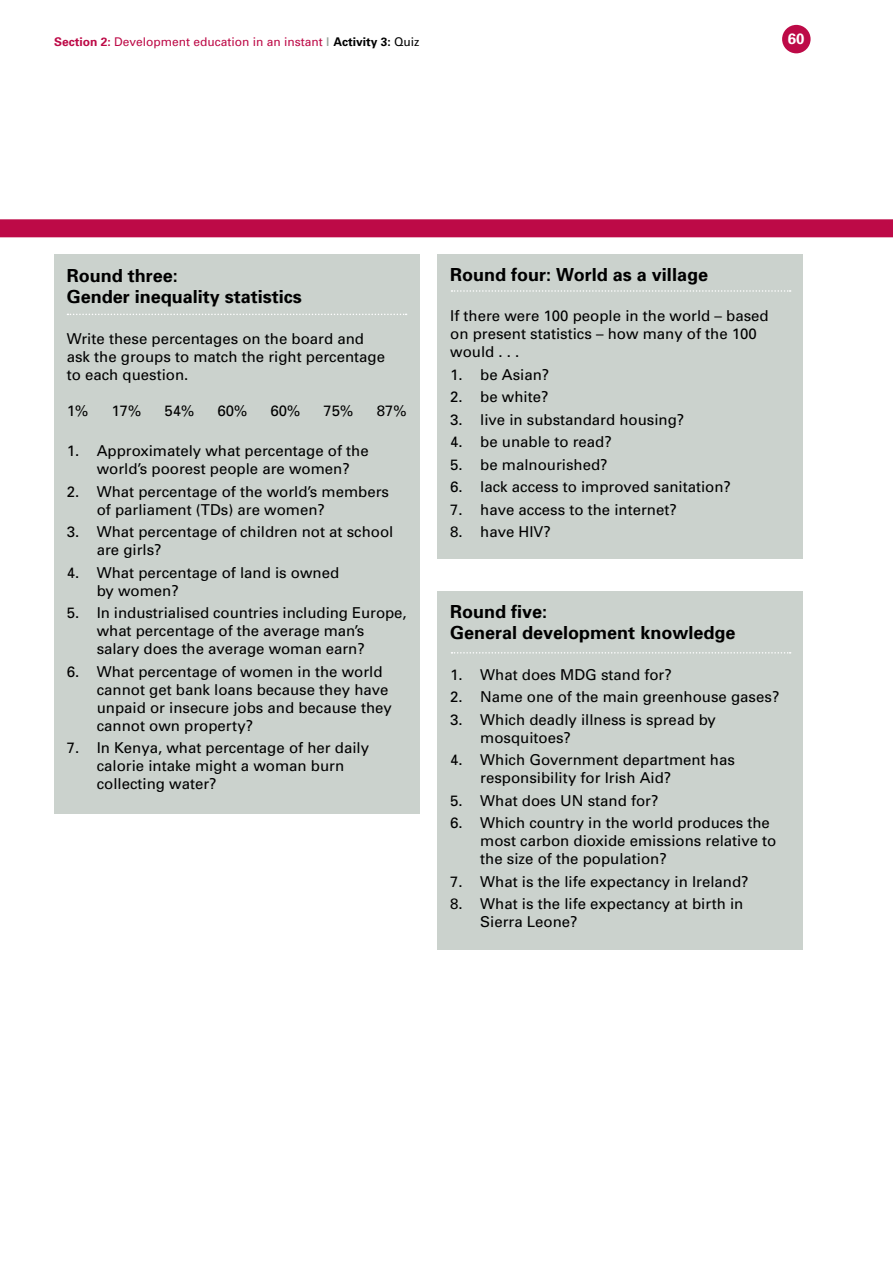
<style>
.page{position:relative;width:893px;height:1263px;background:#fff}
.page>*{position:absolute;margin:0;border:0;box-sizing:border-box;transform-origin:0 0}
.t1{font:700 18px/21.6px "Univers";color:#000}
.t2{font:15px/18px "Univers";color:#000}
.t3{font:700 15px "Univers";color:#fff}
.t4{font:12px "Univers";color:#bd0a47}
.s1{font-weight:700}
.s2{font-weight:900;color:#99a49c}
.s3{font-weight:700;color:#000}
.s4{color:#000}
</style>
<div class="page">
<div style="left:782px;top:25px;width:29px;height:28px;background:#bd0a47;border-radius:50%"></div>
<div style="left:0;top:219px;width:893px;height:18px;background:#bd0a47"></div>
<div style="left:54px;top:254px;width:365px;height:560px;background:#cbd2cd"></div>
<svg style="left:67px;top:314px;width:340px;height:1px"></svg>
<div style="left:437px;top:254px;width:366px;height:305px;background:#cbd2cd"></div>
<svg style="left:451px;top:290px;width:340px;height:2px"></svg>
<div style="left:437px;top:591px;width:366px;height:359px;background:#cbd2cd"></div>
<svg style="left:451px;top:652px;width:340px;height:2px"></svg>
<p class="t4" style="left:54px;top:34px;width:367px"><span class="s1">Section 2:</span> Development education in an instant <span class="s2">|</span> <span class="s3">Activity 3:</span> <span class="s4">Quiz</span></p>
<p class="t3" style="left:788px;top:29px;width:18px">60</p>
<p class="t1" style="left:67px;top:264px;width:237px">Round three:<br>Gender inequality statistics</p>
<p class="t2" style="left:67px;top:329px;width:320px">Write these percentages on the board and ask the groups to match the right percentage to each question.</p>
<p class="t2" style="left:67px;top:401px;width:23px">1%</p>
<p class="t2" style="left:111px;top:401px;width:32px">17%</p>
<p class="t2" style="left:164px;top:401px;width:32px">54%</p>
<p class="t2" style="left:218px;top:401px;width:32px">60%</p>
<p class="t2" style="left:271px;top:401px;width:32px">60%</p>
<p class="t2" style="left:324px;top:401px;width:32px">75%</p>
<p class="t2" style="left:377px;top:401px;width:32px">87%</p>
<p class="t2" style="left:97px;top:442px;width:274px;text-indent:-30px">1. Approximately what percentage of the world’s poorest people are women?</p>
<p class="t2" style="left:97px;top:482px;width:294px;text-indent:-30px">2. What percentage of the world’s members of parliament (TDs) are women?</p>
<p class="t2" style="left:97px;top:523px;width:298px;text-indent:-30px">3. What percentage of children not at school are girls?</p>
<p class="t2" style="left:97px;top:563px;width:244px;text-indent:-30px">4. What percentage of land is owned by women?</p>
<p class="t2" style="left:97px;top:604px;width:311px;text-indent:-30px">5. In industrialised countries including Europe, what percentage of the average man’s salary does the average woman earn?</p>
<p class="t2" style="left:97px;top:662px;width:297px;text-indent:-30px">6. What percentage of women in the world cannot get bank loans because they have unpaid or insecure jobs and because they cannot own property?</p>
<p class="t2" style="left:97px;top:739px;width:274px;text-indent:-30px">7. In Kenya, what percentage of her daily calorie intake might a woman burn collecting water?</p>
<p class="t1" style="left:450px;top:263px;width:259px">Round four: World as a village</p>
<p class="t2" style="left:450px;top:306px;width:320px">If there were 100 people in the world – based on present statistics – how many of the 100 would . . .</p>
<p class="t2" style="left:450px;top:365px;width:101px">1. be Asian?</p>
<p class="t2" style="left:450px;top:387px;width:100px">2. be white?</p>
<p class="t2" style="left:450px;top:410px;width:236px">3. live in substandard housing?</p>
<p class="t2" style="left:450px;top:432px;width:163px">4. be unable to read?</p>
<p class="t2" style="left:450px;top:455px;width:159px">5. be malnourished?</p>
<p class="t2" style="left:450px;top:477px;width:282px">6. lack access to improved sanitation?</p>
<p class="t2" style="left:450px;top:500px;width:228px">7. have access to the internet?</p>
<p class="t2" style="left:450px;top:522px;width:102px">8. have HIV?</p>
<p class="t1" style="left:450px;top:600px;width:287px">Round five:<br>General development knowledge</p>
<p class="t2" style="left:450px;top:665px;width:223px">1. What does MDG stand for?</p>
<p class="t2" style="left:450px;top:688px;width:331px">2. Name one of the main greenhouse gases?</p>
<p class="t2" style="left:480px;top:710px;width:237px;text-indent:-30px">3. Which deadly illness is spread by mosquitoes?</p>
<p class="t2" style="left:480px;top:751px;width:256px;text-indent:-30px">4. Which Government department has responsibility for Irish Aid?</p>
<p class="t2" style="left:450px;top:791px;width:210px">5. What does UN stand for?</p>
<p class="t2" style="left:480px;top:814px;width:298px;text-indent:-30px">6. Which country in the world produces the most carbon dioxide emissions relative to the size of the population?</p>
<p class="t2" style="left:450px;top:872px;width:300px">7. What is the life expectancy in Ireland?</p>
<p class="t2" style="left:480px;top:895px;width:265px;text-indent:-30px">8. What is the life expectancy at birth in<br>Sierra Leone?</p>
</div>
